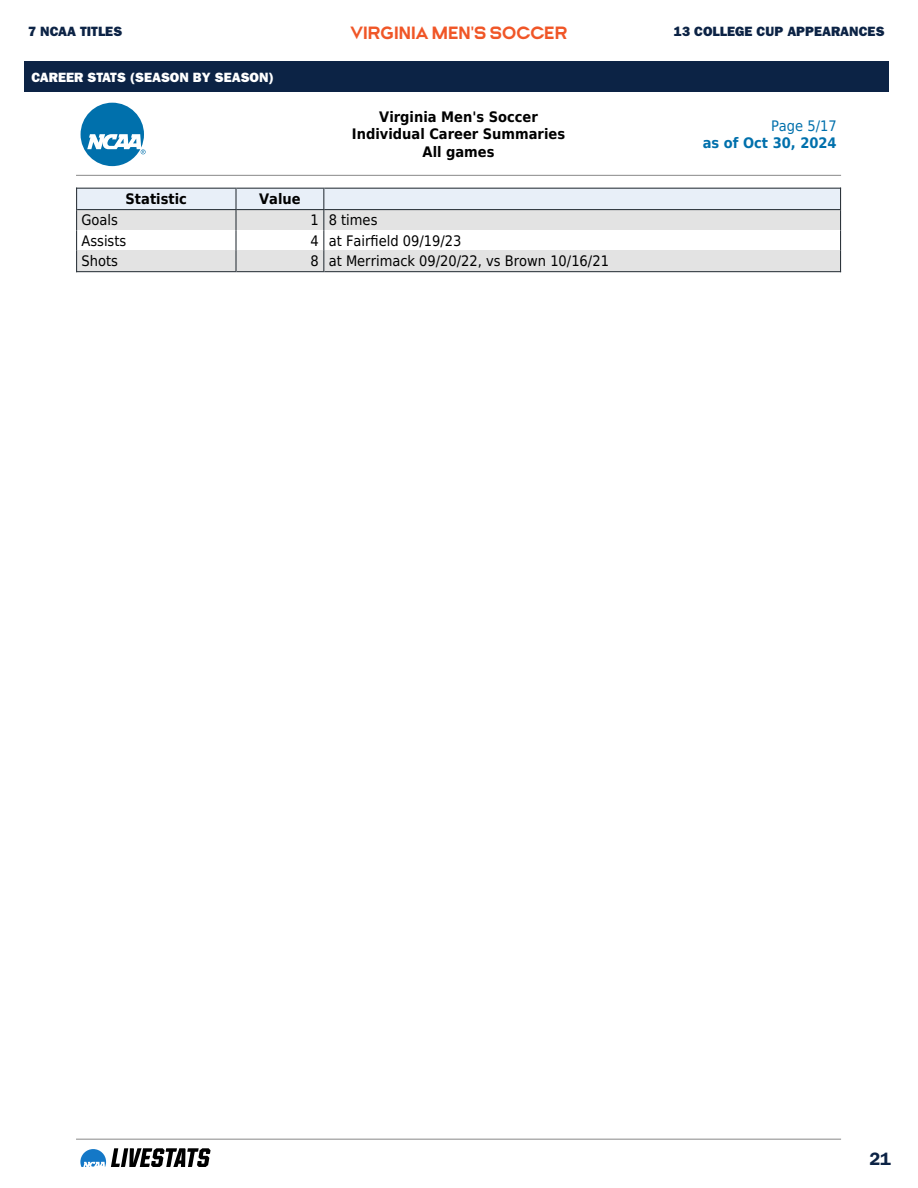
<style>
.page{position:relative;width:918px;height:1188px;background:#fff}
.page>*{position:absolute;margin:0;border:0;box-sizing:border-box;transform-origin:0 0}
.t1{font:700 18px "Cavalier";color:#f05627}
.t2{font:600 18px "ITC Franklin Gothic Std";color:#0c2345}
.t3{font:14.55px "DejaVu Sans Condensed";color:#000}
.t4{font:700 14.55px/17.4px "DejaVu Sans Condensed";color:#000;text-align:center}
.t5{font:700 14.55px/17.4px "DejaVu Sans Condensed";color:#0070ac;text-align:right}
.t6{font:13.5px "ITC Franklin Gothic Std Hvy";color:#0c2345}
.t7{font:13.5px "ITC Franklin Gothic Std Hvy";color:#fff}
.s1{font-weight:400}
</style>
<div class="page">
<div style="left:25px;top:62px;width:864px;height:30px;background:#0c2345"></div>
<svg style="left:81px;top:103px;width:65px;height:63px"></svg>
<hr style="left:76px;top:175px;width:765px;height:1px;background:#888">
<hr style="left:76px;top:1139px;width:765px;height:1px;background:#888">
<svg style="left:80px;top:1148px;width:131px;height:19px"></svg>
<div style="left:77px;top:189px;width:160px;height:21px;background:#e8eff8"></div>
<div style="left:237px;top:189px;width:87px;height:21px;background:#e8eff8"></div>
<div style="left:324px;top:189px;width:516px;height:21px;background:#e8eff8"></div>
<div style="left:77px;top:210px;width:160px;height:20px;background:#e3e3e3"></div>
<div style="left:237px;top:210px;width:87px;height:20px;background:#e3e3e3"></div>
<div style="left:324px;top:210px;width:516px;height:20px;background:#e3e3e3"></div>
<div style="left:77px;top:251px;width:160px;height:20px;background:#e3e3e3"></div>
<div style="left:237px;top:251px;width:87px;height:20px;background:#e3e3e3"></div>
<div style="left:324px;top:251px;width:516px;height:20px;background:#e3e3e3"></div>
<hr style="left:235px;top:189px;width:2px;height:21px;background:#2d353c">
<hr style="left:78px;top:209px;width:158px;height:1px;background:#2d353c">
<hr style="left:77px;top:188px;width:159px;height:1px;background:#2d353c">
<hr style="left:237px;top:209px;width:87px;height:1px;background:#2d353c">
<hr style="left:237px;top:188px;width:87px;height:1px;background:#2d353c">
<hr style="left:325px;top:209px;width:514px;height:1px;background:#2d353c">
<hr style="left:325px;top:188px;width:516px;height:1px;background:#2d353c">
<svg style="left:235px;top:211px;width:2px;height:39px"></svg>
<hr style="left:235px;top:251px;width:2px;height:20px;background:#2d353c">
<svg style="left:76px;top:188px;width:1px;height:84px"></svg>
<hr style="left:77px;top:271px;width:159px;height:1px;background:#2d353c">
<svg style="left:323px;top:189px;width:1px;height:82px"></svg>
<hr style="left:237px;top:271px;width:87px;height:1px;background:#2d353c">
<svg style="left:840px;top:189px;width:1px;height:82px"></svg>
<hr style="left:325px;top:271px;width:516px;height:1px;background:#2d353c">
<p class="t6" style="left:28px;top:23px;width:96px">7 NCAA TITLES</p>
<p class="t1" style="left:350px;top:23px;width:219px">VIRGINIA MEN'S SOCCER</p>
<p class="t6" style="left:674px;top:23px;width:212px">13 COLLEGE CUP APPEARANCES</p>
<p class="t7" style="left:31px;top:69px;width:244px">CAREER STATS (SEASON BY SEASON)</p>
<p class="t4" style="left:126px;top:190px;width:63px">Statistic</p>
<p class="t4" style="left:259px;top:190px;width:43px">Value</p>
<p class="t4" style="left:352px;top:108px;width:215px">Virginia Men's Soccer<br>Individual Career Summaries<br>All games</p>
<p class="t5" style="left:703px;top:117px;width:136px"><span class="s1">Page 5/17<br></span>as of Oct 30, 2024</p>
<p class="t3" style="left:81px;top:207px;width:38px">Goals</p>
<p class="t3" style="left:311px;top:207px;width:68px">1 8 times</p>
<p class="t3" style="left:81px;top:228px;width:46px">Assists</p>
<p class="t3" style="left:311px;top:228px;width:152px">4 at Fairfield 09/19/23</p>
<p class="t3" style="left:81px;top:248px;width:38px">Shots</p>
<p class="t3" style="left:311px;top:248px;width:300px">8 at Merrimack 09/20/22, vs Brown 10/16/21</p>
<p class="t2" style="left:869px;top:1148px;width:23px">21</p>
</div>
